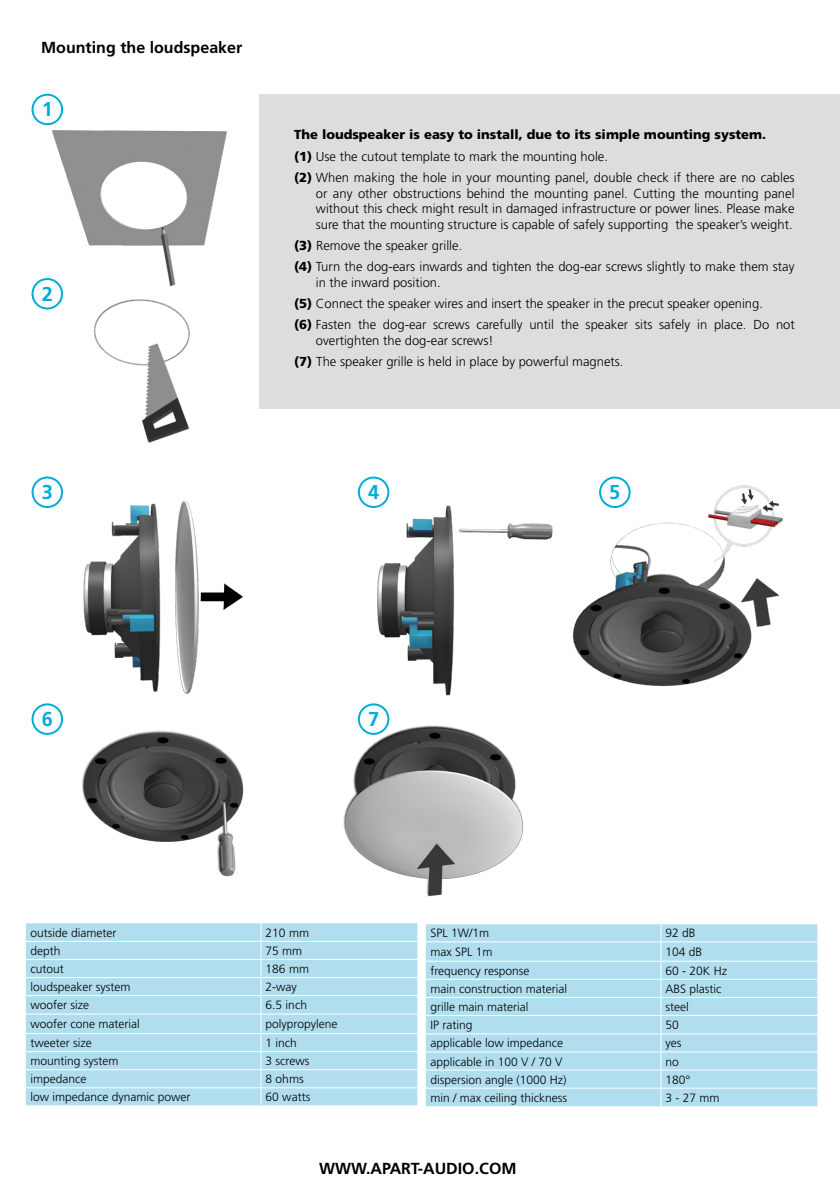
<style>
.page{position:relative;width:840px;height:1191px;background:#fff}
.page>*{position:absolute;margin:0;border:0;box-sizing:border-box;transform-origin:0 0}
.t1{font:700 20px "Frutiger LT Std";color:#00add7}
.t2{font:700 16px "Frutiger LT Std";color:#000}
.t3{font:300 13px/21.2px "Frutiger LT Std";color:#000}
.t4{font:300 12px "Frutiger LT Std";color:#000}
.s1{font-weight:900}
</style>
<div class="page">
<div style="left:259px;top:94px;width:580px;height:314px;background:#dcddde"></div>
<img style="left:36px;top:120px;width:192px;height:141px">
<img style="left:36px;top:261px;width:154px;height:182px">
<img style="left:51px;top:496px;width:193px;height:193px">
<img style="left:360px;top:490px;width:183px;height:193px">
<img style="left:543px;top:479px;width:240px;height:208px">
<img style="left:40px;top:689px;width:204px;height:188px">
<img style="left:343px;top:683px;width:204px;height:245px">
<div style="left:32px;top:94px;width:31px;height:31px;border:2px solid #00add7;border-radius:50%"></div>
<div style="left:32px;top:278px;width:31px;height:31px;border:2px solid #00add7;border-radius:50%"></div>
<div style="left:32px;top:476px;width:31px;height:32px;border:2px solid #00add7;border-radius:50%"></div>
<div style="left:32px;top:703px;width:31px;height:32px;border:2px solid #00add7;border-radius:50%"></div>
<div style="left:357px;top:476px;width:32px;height:32px;border:2px solid #00add7;border-radius:50%"></div>
<div style="left:357px;top:703px;width:32px;height:32px;border:2px solid #00add7;border-radius:50%"></div>
<div style="left:598px;top:476px;width:32px;height:32px;border:2px solid #00add7;border-radius:50%"></div>
<div style="left:26px;top:923px;width:391px;height:182px;background:#b0deee"></div>
<hr style="left:26px;top:941px;width:235px;height:1px;background:#fff">
<hr style="left:261px;top:941px;width:156px;height:1px;background:#fff">
<hr style="left:26px;top:959px;width:235px;height:1px;background:#fff">
<hr style="left:261px;top:959px;width:156px;height:1px;background:#fff">
<hr style="left:26px;top:977px;width:235px;height:1px;background:#fff">
<hr style="left:261px;top:977px;width:156px;height:1px;background:#fff">
<hr style="left:26px;top:995px;width:235px;height:1px;background:#fff">
<hr style="left:261px;top:995px;width:156px;height:1px;background:#fff">
<hr style="left:26px;top:1013px;width:235px;height:1px;background:#fff">
<hr style="left:261px;top:1013px;width:156px;height:1px;background:#fff">
<hr style="left:26px;top:1033px;width:235px;height:1px;background:#fff">
<hr style="left:261px;top:1033px;width:156px;height:1px;background:#fff">
<hr style="left:26px;top:1051px;width:235px;height:1px;background:#fff">
<hr style="left:261px;top:1051px;width:156px;height:1px;background:#fff">
<hr style="left:26px;top:1069px;width:235px;height:1px;background:#fff">
<hr style="left:261px;top:1069px;width:156px;height:1px;background:#fff">
<hr style="left:26px;top:1087px;width:235px;height:1px;background:#fff">
<hr style="left:261px;top:1087px;width:156px;height:1px;background:#fff">
<svg style="left:260px;top:923px;width:1px;height:182px"></svg>
<div style="left:425px;top:924px;width:391px;height:182px;background:#b0deee"></div>
<hr style="left:425px;top:923px;width:235px;height:1px;background:#fff">
<hr style="left:425px;top:941px;width:235px;height:1px;background:#fff">
<hr style="left:660px;top:941px;width:156px;height:1px;background:#fff">
<hr style="left:425px;top:960px;width:235px;height:1px;background:#fff">
<hr style="left:660px;top:960px;width:156px;height:1px;background:#fff">
<hr style="left:425px;top:978px;width:235px;height:1px;background:#fff">
<hr style="left:660px;top:978px;width:156px;height:1px;background:#fff">
<hr style="left:425px;top:997px;width:235px;height:1px;background:#fff">
<hr style="left:660px;top:997px;width:156px;height:1px;background:#fff">
<hr style="left:425px;top:1015px;width:235px;height:1px;background:#fff">
<hr style="left:660px;top:1015px;width:156px;height:1px;background:#fff">
<hr style="left:425px;top:1033px;width:235px;height:1px;background:#fff">
<hr style="left:660px;top:1033px;width:156px;height:1px;background:#fff">
<hr style="left:425px;top:1051px;width:235px;height:1px;background:#fff">
<hr style="left:660px;top:1051px;width:156px;height:1px;background:#fff">
<hr style="left:425px;top:1069px;width:235px;height:1px;background:#fff">
<hr style="left:660px;top:1069px;width:156px;height:1px;background:#fff">
<hr style="left:425px;top:1087px;width:235px;height:1px;background:#fff">
<hr style="left:660px;top:1087px;width:156px;height:1px;background:#fff">
<svg style="left:660px;top:924px;width:1px;height:182px"></svg>
<p class="t2" style="left:41px;top:38px;width:202px">Mounting the loudspeaker</p>
<h1 class="t1" style="left:42px;top:98px;width:13px">1</h1>
<h1 class="t1" style="left:42px;top:282px;width:13px">2</h1>
<h1 class="t1" style="left:42px;top:480px;width:13px">3</h1>
<h1 class="t1" style="left:42px;top:707px;width:13px">6</h1>
<p class="t3" style="left:294px;top:124px;width:501px"><span class="s1">The loudspeaker is easy to install, due to its simple mounting system.<br>(1)</span> Use the cutout template to mark the mounting hole.<br><span class="s1">(2)</span> When making the hole in your mounting panel, double check if there are no cables</p>
<p class="t3" style="left:316px;top:185px;width:480px;line-height:15.6px;text-align:justify">or any other obstructions behind the mounting panel. Cutting the mounting panel without this check might result in damaged infrastructure or power lines. Please make sure that the mounting structure is capable of safely supporting the speaker’s weight.</p>
<p class="t3" style="left:294px;top:235px;width:501px"><span class="s1">(3)</span> Remove the speaker grille.<br><span class="s1">(4)</span> Turn the dog-ears inwards and tighten the dog-ear screws slightly to make them stay</p>
<p class="t3" style="left:294px;top:272px;width:502px;text-indent:22px">in the inward position.<br><span class="s1">(5)</span> Connect the speaker wires and insert the speaker in the precut speaker opening.<br><span class="s1">(6)</span> Fasten the dog-ear screws carefully until the speaker sits safely in place. Do not</p>
<p class="t3" style="left:294px;top:330px;width:331px;text-indent:22px">overtighten the dog-ear screws!<br><span class="s1">(7)</span> The speaker grille is held in place by powerful magnets.</p>
<h1 class="t1" style="left:368px;top:480px;width:13px">4</h1>
<h1 class="t1" style="left:368px;top:707px;width:13px">7</h1>
<h1 class="t1" style="left:609px;top:480px;width:13px">5</h1>
<p class="t4" style="left:30px;top:926px;width:88px">outside diameter</p>
<p class="t4" style="left:265px;top:926px;width:45px">210 mm</p>
<p class="t4" style="left:30px;top:944px;width:32px">depth</p>
<p class="t4" style="left:265px;top:944px;width:38px">75 mm</p>
<p class="t4" style="left:30px;top:962px;width:35px">cutout</p>
<p class="t4" style="left:265px;top:962px;width:45px">186 mm</p>
<p class="t4" style="left:30px;top:980px;width:102px">loudspeaker system</p>
<p class="t4" style="left:265px;top:980px;width:33px">2-way</p>
<p class="t4" style="left:30px;top:998px;width:60px">woofer size</p>
<p class="t4" style="left:265px;top:998px;width:43px">6.5 inch</p>
<p class="t4" style="left:30px;top:1017px;width:111px">woofer cone material</p>
<p class="t4" style="left:265px;top:1017px;width:73px">polypropylene</p>
<p class="t4" style="left:30px;top:1036px;width:63px">tweeter size</p>
<p class="t4" style="left:265px;top:1036px;width:33px">1 inch</p>
<p class="t4" style="left:30px;top:1054px;width:90px">mounting system</p>
<p class="t4" style="left:265px;top:1054px;width:45px">3 screws</p>
<p class="t4" style="left:30px;top:1072px;width:58px">impedance</p>
<p class="t4" style="left:265px;top:1072px;width:40px">8 ohms</p>
<p class="t4" style="left:30px;top:1090px;width:162px">low impedance dynamic power</p>
<p class="t4" style="left:265px;top:1090px;width:46px">60 watts</p>
<p class="t4" style="left:430px;top:926px;width:60px">SPL 1W/1m</p>
<p class="t4" style="left:665px;top:926px;width:32px">92 dB</p>
<p class="t4" style="left:430px;top:945px;width:63px">max SPL 1m</p>
<p class="t4" style="left:665px;top:945px;width:38px">104 dB</p>
<p class="t4" style="left:430px;top:963px;width:100px">frequency response</p>
<p class="t4" style="left:665px;top:963px;width:63px">60 - 20K Hz</p>
<p class="t4" style="left:430px;top:982px;width:138px">main construction material</p>
<p class="t4" style="left:665px;top:982px;width:58px">ABS plastic</p>
<p class="t4" style="left:430px;top:1000px;width:99px">grille main material</p>
<p class="t4" style="left:665px;top:1000px;width:25px">steel</p>
<p class="t4" style="left:430px;top:1018px;width:43px">IP rating</p>
<p class="t4" style="left:665px;top:1018px;width:15px">50</p>
<p class="t4" style="left:430px;top:1036px;width:134px">applicable low impedance</p>
<p class="t4" style="left:665px;top:1036px;width:17px">yes</p>
<p class="t4" style="left:430px;top:1054px;width:134px">applicable in 100 V / 70 V</p>
<p class="t4" style="left:665px;top:1054px;width:15px">no</p>
<p class="t4" style="left:430px;top:1072px;width:138px">dispersion angle (1000 Hz)</p>
<p class="t4" style="left:665px;top:1072px;width:26px">180°</p>
<p class="t4" style="left:430px;top:1090px;width:138px">min / max ceiling thickness</p>
<p class="t4" style="left:665px;top:1090px;width:56px">3 - 27 mm</p>
<p class="t2" style="left:319px;top:1159px;width:199px">WWW.APART-AUDIO.COM</p>
</div>
